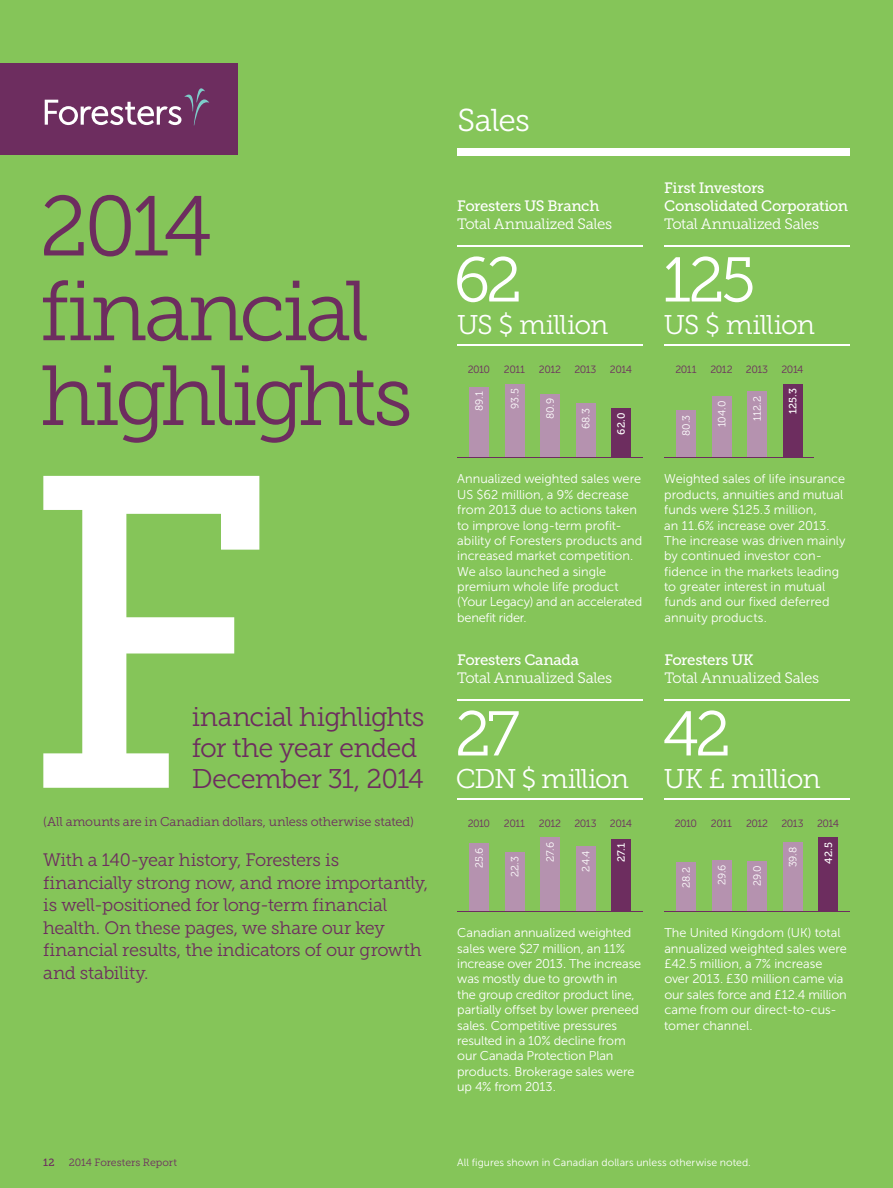
<style>
.page{position:relative;width:893px;height:1188px;background:#85c559}
.page>*{position:absolute;margin:0;border:0;box-sizing:border-box;transform-origin:0 0}
.t1{font:441.75px "Museo Slab 500";color:#fff}
.t2{font:84.75px/84.8px "Museo Slab 300";letter-spacing:-.055em;color:#6d2d5f}
.t3{font:63px "Museo Slab 300";letter-spacing:-.07em;color:#fff}
.t4{font:31.5px "Museo Slab 300";letter-spacing:-.03em;color:#fff}
.t5{font:27px/30.8px "Museo Slab 300";letter-spacing:-.025em;color:#6d2d5f}
.t6{font:27px "Museo Slab 300";letter-spacing:-.03em;color:#fff}
.t7{font:18px/22.5px "Museo Slab 300";letter-spacing:-.02em;color:#6d2d5f}
.t8{font:15px/18px "Museo Slab 500";letter-spacing:-.025em;color:#fff}
.t9{font:15px "Museo Slab 300";letter-spacing:-.02em;color:#fff}
.t10{font:12.75px/15.5px "Museo Sans 300";letter-spacing:-.005em;color:#fff}
.t11{font:12.75px "Museo Slab 300";color:#6d2d5f}
.t12{font:10.5px "Museo Sans 300";letter-spacing:-.045em;color:#6d2d5f}
.t13{font:10.5px "Museo Slab 300";letter-spacing:.005em;color:#fff}
.t14{font:10.5px "Museo Sans 300";letter-spacing:.005em;color:#fff}
.t15{font:10.5px "Museo Slab 300";color:#6d2d5f}
.t16{font:10.5px "Museo Slab 500";letter-spacing:-.005em;color:#fff}
.t17{font:10.5px "Museo Slab 500";color:#6d2d5f}
</style>
<div class="page">
<div style="left:783px;top:384px;width:19px;height:73px;background:#6d2d5f"></div>
<div style="left:747px;top:392px;width:20px;height:65px;background:#b592af"></div>
<div style="left:711px;top:396px;width:20px;height:61px;background:#b592af"></div>
<div style="left:676px;top:410px;width:20px;height:47px;background:#b592af"></div>
<hr style="left:664px;top:457px;width:150px;height:1px;background:#6d2d5f">
<div style="left:469px;top:843px;width:20px;height:68px;background:#b592af"></div>
<div style="left:575px;top:846px;width:20px;height:65px;background:#b592af"></div>
<div style="left:540px;top:838px;width:20px;height:73px;background:#b592af"></div>
<div style="left:504px;top:852px;width:20px;height:59px;background:#b592af"></div>
<div style="left:611px;top:839px;width:20px;height:72px;background:#6d2d5f"></div>
<hr style="left:457px;top:911px;width:186px;height:1px;background:#6d2d5f">
<div style="left:818px;top:838px;width:20px;height:73px;background:#6d2d5f"></div>
<div style="left:782px;top:842px;width:20px;height:69px;background:#b592af"></div>
<div style="left:747px;top:861px;width:20px;height:50px;background:#b592af"></div>
<div style="left:711px;top:860px;width:20px;height:51px;background:#b592af"></div>
<div style="left:676px;top:862px;width:20px;height:49px;background:#b592af"></div>
<hr style="left:664px;top:911px;width:186px;height:1px;background:#6d2d5f">
<div style="left:575px;top:404px;width:20px;height:53px;background:#b592af"></div>
<div style="left:540px;top:394px;width:20px;height:63px;background:#b592af"></div>
<div style="left:504px;top:384px;width:20px;height:73px;background:#b592af"></div>
<div style="left:469px;top:387px;width:20px;height:70px;background:#b592af"></div>
<div style="left:611px;top:409px;width:20px;height:48px;background:#6d2d5f"></div>
<hr style="left:457px;top:457px;width:186px;height:1px;background:#6d2d5f">
<hr style="left:457px;top:345px;width:186px;height:1px;background:#fff">
<hr style="left:457px;top:245px;width:186px;height:1px;background:#fff">
<hr style="left:664px;top:345px;width:186px;height:1px;background:#fff">
<hr style="left:664px;top:245px;width:186px;height:1px;background:#fff">
<hr style="left:457px;top:799px;width:186px;height:1px;background:#fff">
<hr style="left:457px;top:699px;width:186px;height:1px;background:#fff">
<hr style="left:664px;top:799px;width:186px;height:1px;background:#fff">
<hr style="left:664px;top:699px;width:186px;height:1px;background:#fff">
<div style="left:458px;top:148px;width:392px;height:7px;background:#fff"></div>
<div style="left:0;top:64px;width:238px;height:91px;background:#6d2d5f"></div>
<svg style="left:45px;top:88px;width:164px;height:38px"></svg>
<h2 class="t2" style="left:39px;top:185px;width:375px">2014 financial highlights</h2>
<h1 class="t1" style="left:20px;top:389px;width:256px">F</h1>
<h3 class="t5" style="left:192px;top:702px;width:234px">inancial highlights for the year ended<br>December 31, 2014</h3>
<p class="t11" style="left:43px;top:815px;width:372px">(All amounts are in Canadian dollars, unless otherwise stated)</p>
<h3 class="t7" style="left:43px;top:849px;width:386px">With a 140-year history, Foresters is financially strong now, and more importantly, is well-positioned for long-term financial health. On these pages, we share our key financial results, the indicators of our growth and stability.</h3>
<h3 class="t4" style="left:458px;top:102px;width:74px">Sales</h3>
<p class="t8" style="left:457px;top:197px;width:144px">Foresters US Branch</p>
<p class="t9" style="left:457px;top:215px;width:156px">Total Annualized Sales</p>
<h3 class="t3" style="left:453px;top:245px;width:70px">62</h3>
<h3 class="t6" style="left:457px;top:310px;width:153px">US $ million</h3>
<p class="t12" style="left:468px;top:364px;width:24px">2010</p>
<p class="t12" style="left:504px;top:364px;width:23px">2011</p>
<p class="t12" style="left:539px;top:364px;width:24px">2012</p>
<p class="t12" style="left:574px;top:364px;width:24px">2013</p>
<p class="t12" style="left:610px;top:364px;width:24px">2014</p>
<p class="t13" style="left:509px;top:409px;width:22px;rotate:-90deg">93.5</p>
<p class="t13" style="left:474px;top:411px;width:21px;rotate:-90deg">89.1</p>
<p class="t13" style="left:545px;top:419px;width:23px;rotate:-90deg">80.9</p>
<p class="t13" style="left:580px;top:429px;width:23px;rotate:-90deg">68.3</p>
<p class="t16" style="left:615px;top:435px;width:23px;rotate:-90deg">62.0</p>
<p class="t10" style="left:457px;top:471px;width:187px">Annualized weighted sales were<br>US $62 million, a 9% decrease from 2013 due to actions taken to improve long-term profit&shy;ability of Foresters products and increased market competition.<br>We also launched a single premium whole life product (Your Legacy) and an accelerated benefit rider.</p>
<p class="t8" style="left:457px;top:650px;width:123px">Foresters Canada</p>
<p class="t9" style="left:457px;top:669px;width:156px">Total Annualized Sales</p>
<h3 class="t3" style="left:455px;top:699px;width:67px">27</h3>
<h3 class="t6" style="left:456px;top:764px;width:175px">CDN $ million</h3>
<p class="t12" style="left:468px;top:818px;width:24px">2010</p>
<p class="t12" style="left:504px;top:818px;width:23px">2011</p>
<p class="t12" style="left:539px;top:818px;width:24px">2012</p>
<p class="t12" style="left:574px;top:818px;width:24px">2013</p>
<p class="t12" style="left:610px;top:818px;width:24px">2014</p>
<p class="t13" style="left:545px;top:862px;width:21px;rotate:-90deg">27.6</p>
<p class="t13" style="left:474px;top:868px;width:22px;rotate:-90deg">25.6</p>
<p class="t13" style="left:580px;top:872px;width:23px;rotate:-90deg">24.4</p>
<p class="t16" style="left:615px;top:862px;width:20px;rotate:-90deg">27.1</p>
<p class="t13" style="left:509px;top:877px;width:23px;rotate:-90deg">22.3</p>
<p class="t10" style="left:457px;top:925px;width:186px">Canadian annualized weighted sales were $27 million, an 11% increase over 2013. The increase was mostly due to growth in<br>the group creditor product line, partially offset by lower preneed sales. Competitive pressures resulted in a 10% decline from our Canada Protection Plan products. Brokerage sales were up 4% from 2013.</p>
<p class="t8" style="left:664px;top:179px;width:185px">First Investors<br>Consolidated Corporation</p>
<p class="t9" style="left:664px;top:215px;width:156px">Total Annualized Sales</p>
<h3 class="t3" style="left:663px;top:245px;width:95px">125</h3>
<h3 class="t6" style="left:664px;top:310px;width:153px">US $ million</h3>
<p class="t12" style="left:675px;top:364px;width:23px">2011</p>
<p class="t12" style="left:710px;top:364px;width:24px">2012</p>
<p class="t12" style="left:746px;top:364px;width:24px">2013</p>
<p class="t12" style="left:781px;top:364px;width:24px">2014</p>
<p class="t13" style="left:752px;top:421px;width:27px;rotate:-90deg">112.2</p>
<p class="t16" style="left:787px;top:414px;width:28px;rotate:-90deg">125.3</p>
<p class="t13" style="left:716px;top:427px;width:28px;rotate:-90deg">104.0</p>
<p class="t13" style="left:681px;top:436px;width:23px;rotate:-90deg">80.3</p>
<p class="t10" style="left:664px;top:471px;width:183px">Weighted sales of life insurance products, annuities and mutual funds were $125.3 million,<br>an 11.6% increase over 2013.<br>The increase was driven mainly by continued investor con&shy;fidence in the markets leading to greater interest in mutual funds and our fixed deferred annuity products.</p>
<p class="t8" style="left:664px;top:650px;width:91px">Foresters UK</p>
<p class="t9" style="left:664px;top:669px;width:156px">Total Annualized Sales</p>
<h3 class="t3" style="left:663px;top:699px;width:70px">42</h3>
<h3 class="t6" style="left:664px;top:764px;width:158px">UK £ million</h3>
<p class="t12" style="left:675px;top:818px;width:24px">2010</p>
<p class="t12" style="left:711px;top:818px;width:23px">2011</p>
<p class="t12" style="left:746px;top:818px;width:24px">2012</p>
<p class="t12" style="left:781px;top:818px;width:24px">2013</p>
<p class="t12" style="left:817px;top:818px;width:24px">2014</p>
<p class="t13" style="left:787px;top:867px;width:22px;rotate:-90deg">39.8</p>
<p class="t13" style="left:752px;top:886px;width:23px;rotate:-90deg">29.0</p>
<p class="t16" style="left:823px;top:864px;width:23px;rotate:-90deg">42.5</p>
<p class="t13" style="left:716px;top:885px;width:22px;rotate:-90deg">29.6</p>
<p class="t13" style="left:681px;top:888px;width:23px;rotate:-90deg">28.2</p>
<p class="t10" style="left:664px;top:925px;width:184px">The United Kingdom (UK) total annualized weighted sales were £42.5 million, a 7% increase over 2013. £30 million came via our sales force and £12.4 million came from our direct-to-cus&shy;tomer channel.</p>
<p class="t17" style="left:43px;top:1156px;width:13px">12</p>
<p class="t15" style="left:69px;top:1156px;width:110px">2014 Foresters Report</p>
<p class="t14" style="left:457px;top:1156px;width:295px">All figures shown in Canadian dollars unless otherwise noted.</p>
</div>
